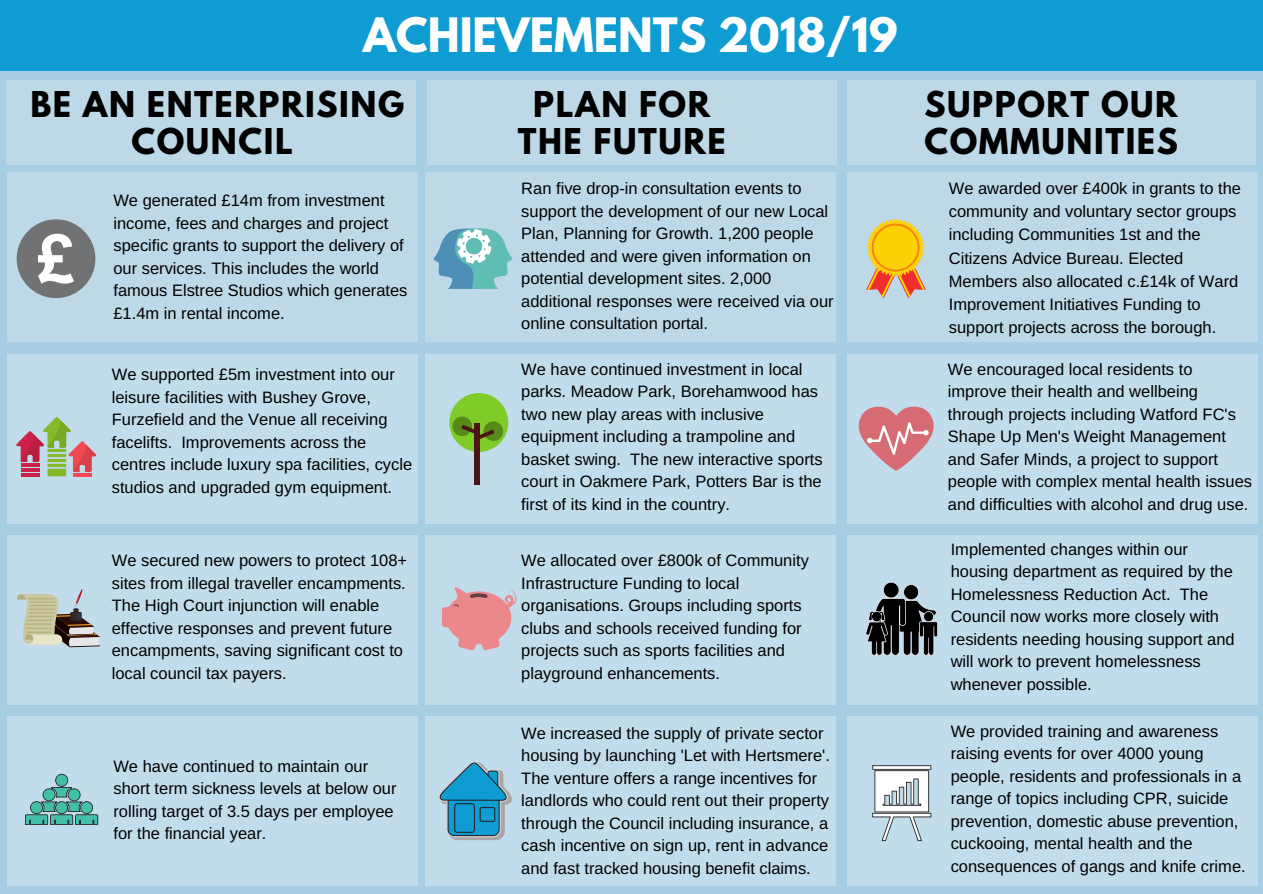
<style>
.page{position:relative;width:1263px;height:894px;background:#fff}
.page>*{position:absolute;margin:0;border:0;box-sizing:border-box;transform-origin:0 0}
.t1{font:700 42px "League Spartan";color:#fff}
.t2{font:700 31.5px/37.3px "League Spartan";letter-spacing:.05em;color:#000;text-align:center}
.t3{font:16.5px/22.5px "Arimo";color:#000}
</style>
<div class="page">
<div style="left:0;top:0;width:1263px;height:893px;background:#a8cee3"></div>
<div style="left:0;top:0;width:1263px;height:71px;background:#0f9cd2"></div>
<div style="left:6px;top:80px;width:410px;height:85px;background:#bdd8e7"></div>
<div style="left:427px;top:80px;width:409px;height:85px;background:#bdd8e7"></div>
<div style="left:848px;top:80px;width:408px;height:85px;background:#bdd8e7"></div>
<div style="left:7px;top:172px;width:411px;height:170px;background:#bdd8e7"></div>
<div style="left:7px;top:353px;width:411px;height:170px;background:#c1dceb"></div>
<div style="left:7px;top:534px;width:411px;height:170px;background:#c1dceb"></div>
<div style="left:7px;top:716px;width:411px;height:169px;background:#c1dceb"></div>
<div style="left:17px;top:219px;width:78px;height:79px;background:#717273;border-radius:50%"></div>
<svg style="left:38px;top:234px;width:36px;height:49px"></svg>
<svg style="left:25px;top:773px;width:73px;height:51px"></svg>
<div style="left:426px;top:172px;width:410px;height:170px;background:#bdd8e7"></div>
<div style="left:426px;top:353px;width:410px;height:170px;background:#c1dceb"></div>
<div style="left:426px;top:534px;width:410px;height:170px;background:#c1dceb"></div>
<div style="left:426px;top:716px;width:410px;height:169px;background:#c1dceb"></div>
<div style="left:449px;top:393px;width:59px;height:59px;background:#7fcb27;border-radius:50%"></div>
<div style="left:484px;top:421px;width:19px;height:20px;background:#568a19;border-radius:50%"></div>
<div style="left:452px;top:416px;width:20px;height:20px;background:#568a19;border-radius:50%"></div>
<div style="left:475px;top:423px;width:5px;height:61px;background:#4b1514"></div>
<svg style="left:461px;top:424px;width:33px;height:15px"></svg>
<svg style="left:433px;top:228px;width:80px;height:61px"></svg>
<svg style="left:438px;top:761px;width:74px;height:78px"></svg>
<div style="left:847px;top:172px;width:411px;height:170px;background:#bdd8e7"></div>
<div style="left:847px;top:353px;width:411px;height:170px;background:#c1dceb"></div>
<div style="left:847px;top:534px;width:411px;height:170px;background:#c1dceb"></div>
<div style="left:847px;top:716px;width:411px;height:169px;background:#c1dceb"></div>
<svg style="left:859px;top:406px;width:75px;height:64px"></svg>
<svg style="left:866px;top:218px;width:60px;height:80px"></svg>
<svg style="left:872px;top:223px;width:48px;height:48px"></svg>
<div style="left:874px;top:225px;width:44px;height:44px;background:#fcd105;border-radius:50%"></div>
<svg style="left:872px;top:765px;width:59px;height:75px"></svg>
<hr style="left:21px;top:473px;width:18px;height:3px;background:#ce2149">
<hr style="left:73px;top:473px;width:19px;height:3px;background:#f14952">
<div style="left:48px;top:468px;width:18px;height:8px;background:#87b92b"></div>
<svg style="left:16px;top:417px;width:80px;height:55px"></svg>
<svg style="left:865px;top:582px;width:73px;height:73px"></svg>
<svg style="left:17px;top:589px;width:83px;height:58px"></svg>
<div style="left:446px;top:591px;width:65px;height:53px;background:#eb888c;border-radius:50%"></div>
<svg style="left:458px;top:638px;width:42px;height:12px"></svg>
<svg style="left:500px;top:590px;width:17px;height:18px"></svg>
<svg style="left:442px;top:587px;width:46px;height:43px"></svg>
<h1 class="t1" style="left:363px;top:14px;width:536px">ACHIEVEMENTS 2018/19</h1>
<h2 class="t2" style="left:30px;top:89px;width:375px">BE AN ENTERPRISING<br>COUNCIL</h2>
<h2 class="t2" style="left:518px;top:89px;width:209px">PLAN FOR<br>THE FUTURE</h2>
<h2 class="t2" style="left:924px;top:89px;width:255px;text-align:left">SUPPORT OUR<br>COMMUNITIES</h2>
<p class="t3" style="left:113px;top:189px;width:296px">We generated £14m from investment income, fees and charges and project specific grants to support the delivery of our services. This includes the world famous Elstree Studios which generates £1.4m in rental income.</p>
<p class="t3" style="left:112px;top:363px;width:302px">We supported £5m investment into our leisure facilities with Bushey Grove, Furzefield and the Venue all receiving facelifts. Improvements across the centres include luxury spa facilities, cycle studios and upgraded gym equipment.</p>
<p class="t3" style="left:112px;top:549px;width:297px">We secured new powers to protect 108+ sites from illegal traveller encampments.<br>The High Court injunction will enable effective responses and prevent future encampments, saving significant cost to local council tax payers.</p>
<p class="t3" style="left:113px;top:754px;width:285px">We have continued to maintain our short term sickness levels at below our rolling target of 3.5 days per employee for the financial year.</p>
<p class="t3" style="left:521px;top:177px;width:314px">Ran five drop-in consultation events to support the development of our new Local Plan, Planning for Growth. 1,200 people attended and were given information on potential development sites. 2,000 additional responses were received via our online consultation portal.</p>
<p class="t3" style="left:521px;top:358px;width:303px">We have continued investment in local parks. Meadow Park, Borehamwood has two new play areas with inclusive equipment including a trampoline and basket swing. The new interactive sports court in Oakmere Park, Potters Bar is the first of its kind in the country.</p>
<p class="t3" style="left:949px;top:177px;width:294px;line-height:23px">We awarded over £400k in grants to the community and voluntary sector groups including Communities 1st and the Citizens Advice Bureau. Elected Members also allocated c.£14k of Ward Improvement Initiatives Funding to support projects across the borough.</p>
<p class="t3" style="left:948px;top:358px;width:306px">We encouraged local residents to improve their health and wellbeing through projects including Watford FC's Shape Up Men's Weight Management and Safer Minds, a project to support people with complex mental health issues and difficulties with alcohol and drug use.</p>
<p class="t3" style="left:521px;top:549px;width:289px">We allocated over £800k of Community Infrastructure Funding to local organisations. Groups including sports clubs and schools received funding for projects such as sports facilities and playground enhancements.</p>
<p class="t3" style="left:951px;top:537px;width:286px">Implemented changes within our housing department as required by the Homelessness Reduction Act. The Council now works more closely with residents needing housing support and will work to prevent homelessness whenever possible.</p>
<p class="t3" style="left:521px;top:721px;width:310px">We increased the supply of private sector housing by launching 'Let with Hertsmere'.<br>The venture offers a range incentives for landlords who could rent out their property through the Council including insurance, a cash incentive on sign up, rent in advance and fast tracked housing benefit claims.</p>
<p class="t3" style="left:951px;top:719px;width:297px">We provided training and awareness raising events for over 4000 young people, residents and professionals in a range of topics including CPR, suicide prevention, domestic abuse prevention, cuckooing, mental health and the consequences of gangs and knife crime.</p>
</div>
